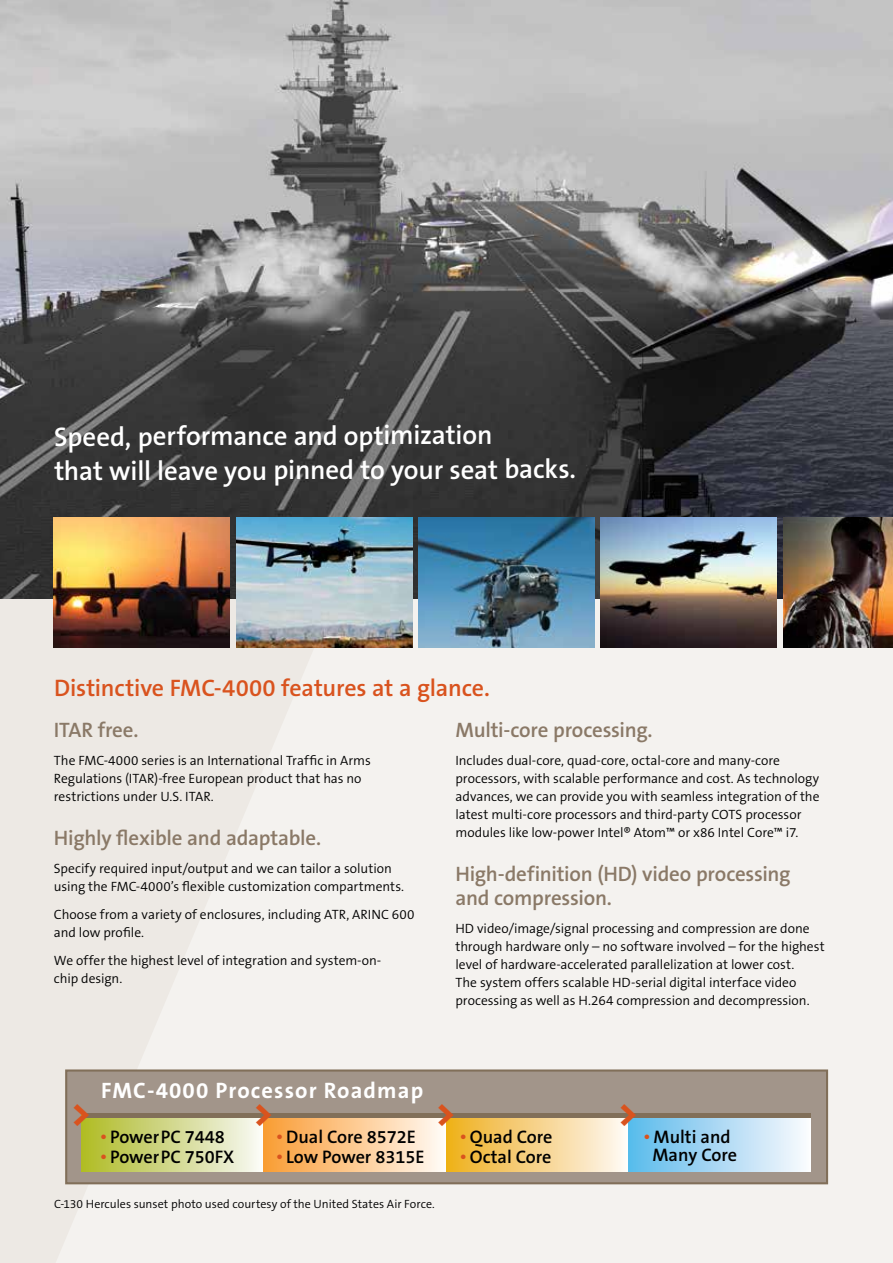
<style>
.page{position:relative;width:893px;height:1263px;background:#fff}
.page>*{position:absolute;margin:0;border:0;box-sizing:border-box;transform-origin:0 0}
.t1{font:800 36.45px "The Sans B8";color:#d9531e}
.t2{font:600 27px/34.3px "The Sans B6";letter-spacing:-.015em;color:#fff}
.t3{font:600 24px "The Sans B6";letter-spacing:-.005em;color:#d9531e}
.t4{font:700 22.5px "The Sans B7";letter-spacing:.05em;color:#fff}
.t5{font:600 21px/24px "The Sans B6";letter-spacing:-.01em;color:#8a7967}
.t6{font:600 18.3px/18.3px "The Sans B6";color:#000;text-align:center}
.t7{font:300 13.5px/18px "The Sans B4";color:#000}
.t8{font:300 12px "The Sans B4";letter-spacing:.005em;color:#000}
.s1{font-family:"Universal Newswith Comm Pi";font-weight:400;color:#d9531e}
</style>
<div class="page">
<div style="left:0;top:32px;width:893px;height:1231px;background:#f4f2ef"></div>
<svg style="left:0;top:598px;width:573px;height:665px"></svg>
<img style="left:0;top:0;width:893px;height:598px">
<img style="left:236px;top:517px;width:176px;height:130px">
<img style="left:54px;top:517px;width:176px;height:130px">
<img style="left:418px;top:517px;width:176px;height:130px">
<img style="left:783px;top:517px;width:110px;height:130px">
<img style="left:600px;top:517px;width:176px;height:130px">
<div style="left:66px;top:1070px;width:761px;height:113px;background:#a2958a"></div>
<div style="left:65px;top:1069px;width:763px;height:115px;border:2px solid #816f59"></div>
<svg style="left:82px;top:1115px;width:182px;height:56px;background:#d2d78d"></svg>
<svg style="left:264px;top:1117px;width:182px;height:54px;background:#fac992"></svg>
<svg style="left:446px;top:1117px;width:183px;height:54px;background:#f3d189"></svg>
<svg style="left:629px;top:1117px;width:182px;height:54px;background:#abd8f1"></svg>
<hr style="left:83px;top:1113px;width:728px;height:4px;background:#816f59">
<h2 class="t2" style="left:54px;top:419px;width:524px">Speed, performance and optimization<br>that will leave you pinned to your seat backs.</h2>
<h3 class="t3" style="left:54px;top:672px;width:437px">Distinctive FMC-4000 features at a glance.</h3>
<h3 class="t5" style="left:54px;top:718px;width:86px">ITAR free.</h3>
<p class="t7" style="left:54px;top:751px;width:318px">The FMC-4000 series is an International Traffic in Arms<br>Regulations (ITAR)-free European product that has no restrictions under U.S. ITAR.</p>
<h3 class="t5" style="left:54px;top:826px;width:269px">Highly flexible and adaptable.</h3>
<p class="t7" style="left:54px;top:859px;width:352px">Specify required input/output and we can tailor a solution using the FMC-4000’s flexible customization compartments.</p>
<p class="t7" style="left:54px;top:905px;width:362px">Choose from a variety of enclosures, including ATR, ARINC 600 and low profile.</p>
<p class="t7" style="left:54px;top:951px;width:329px">We offer the highest level of integration and system-on&shy;chip design.</p>
<h3 class="t5" style="left:455px;top:718px;width:199px">Multi-core processing.</h3>
<p class="t7" style="left:455px;top:751px;width:366px">Includes dual-core, quad-core, octal-core and many-core processors, with scalable performance and cost. As technology advances, we can provide you with seamless integration of the latest multi-core processors and third-party COTS processor modules like low-power Intel® Atom™ or x86 Intel Core™ i7.</p>
<h3 class="t5" style="left:455px;top:862px;width:337px">High-definition (HD) video processing and compression.</h3>
<p class="t7" style="left:455px;top:919px;width:371px">HD video/image/signal processing and compression are done through hardware only – no software involved – for the highest level of hardware-accelerated parallelization at lower cost.<br>The system offers scalable HD-serial digital interface video processing as well as H.264 compression and decompression.</p>
<h3 class="t4" style="left:101px;top:1076px;width:324px">FMC-4000 Processor Roadmap</h3>
<h1 class="t1" style="left:71px;top:1090px;width:22px">&gt;</h1>
<h1 class="t1" style="left:254px;top:1090px;width:22px">&gt;</h1>
<h1 class="t1" style="left:436px;top:1090px;width:22px">&gt;</h1>
<h1 class="t1" style="left:618px;top:1090px;width:22px">&gt;</h1>
<h3 class="t6" style="left:101px;top:1128px;width:125px"><span class="s1">•</span> PowerPC 7448</h3>
<h3 class="t6" style="left:101px;top:1148px;width:135px"><span class="s1">•</span> PowerPC 750FX</h3>
<h3 class="t6" style="left:277px;top:1128px;width:140px"><span class="s1">•</span> Dual Core 8572E</h3>
<h3 class="t6" style="left:277px;top:1148px;width:149px"><span class="s1">•</span> Low Power 8315E</h3>
<h3 class="t6" style="left:461px;top:1128px;width:93px"><span class="s1">•</span> Quad Core</h3>
<h3 class="t6" style="left:461px;top:1148px;width:92px"><span class="s1">•</span> Octal Core</h3>
<h3 class="t6" style="left:644px;top:1128px;width:94px"><span class="s1">•</span> Multi and<br>Many Core</h3>
<p class="t8" style="left:54px;top:1196px;width:382px">C-130 Hercules sunset photo used courtesy of the United States Air Force.</p>
</div>
